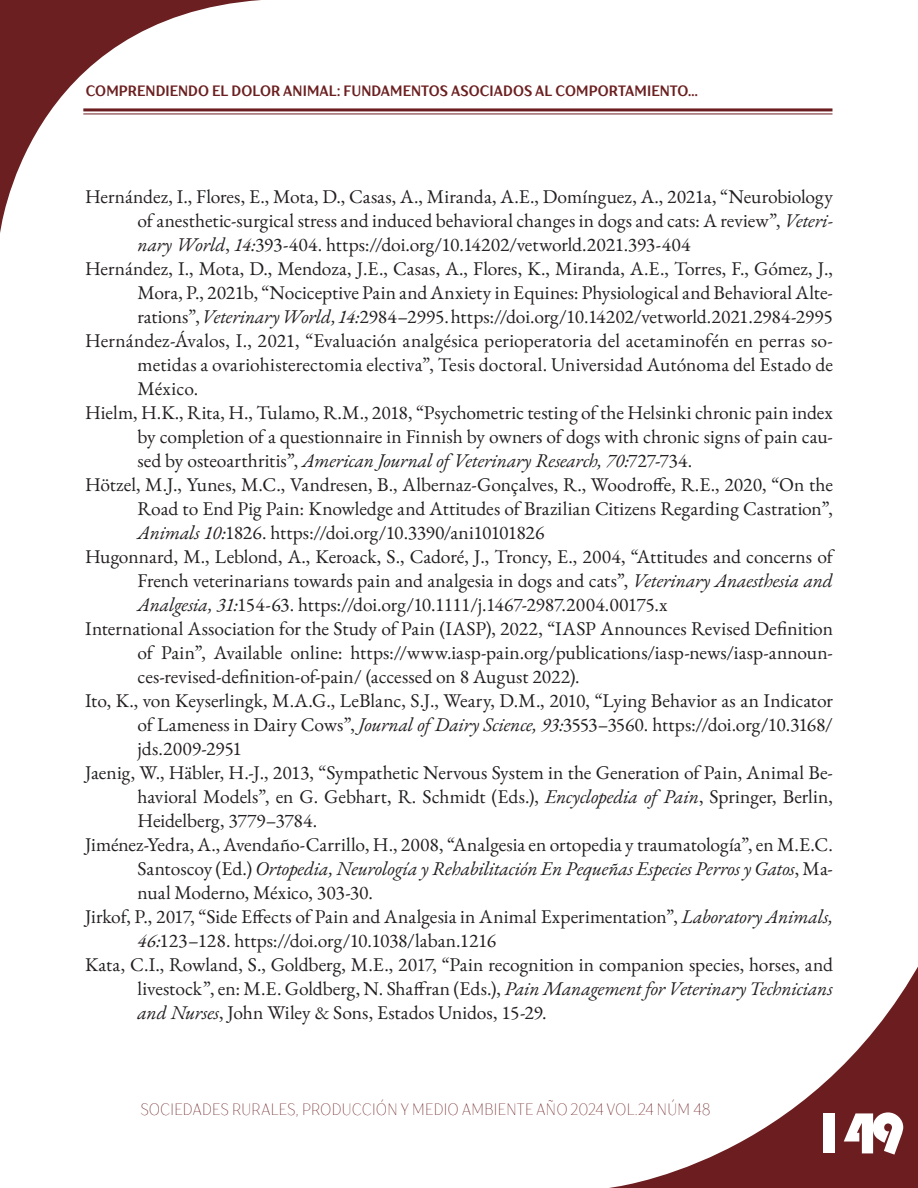
<style>
.page{position:relative;width:918px;height:1188px;background:#fff}
.page>*{position:absolute;margin:0;border:0;box-sizing:border-box;transform-origin:0 0}
.t1{font:60px "Bauhaus 93";color:#fff}
.bibliografia{font:19.5px/24px "EB Garamond";color:#231f20;text-align:justify}
.t2{font:16.5px "TT Drugs Trl Cnd Thin SC850";letter-spacing:-.01em;color:#6a1b1f}
.t3{font:700 15px "TT Drugs Trl Cnd";letter-spacing:.005em;color:#6b1f20}
.s1{font-style:italic}
</style>
<div class="page">
<svg style="left:0;top:0;width:262px;height:233px"></svg>
<svg style="left:609px;top:966px;width:309px;height:222px"></svg>
<hr style="left:83px;top:108px;width:749px;height:3px;background:#6b1d1f">
<hr style="left:83px;top:113px;width:749px;height:1px;background:#6b1d1f">
<p class="t3" style="left:86px;top:81px;width:614px">COMPRENDIENDO EL DOLOR ANIMAL: FUNDAMENTOS ASOCIADOS AL COMPORTAMIENTO...</p>
<p class="bibliografia" style="left:138px;top:184px;width:697px;text-indent:-52px">Hernández, I., Flores, E., Mota, D., Casas, A., Miranda, A.E., Domínguez, A., 2021a, “Neurobiology of anesthetic-surgical stress and induced behavioral changes in dogs and cats: A review”, <span class="s1">Veteri&shy;nary World</span>, <span class="s1">14:</span>393-404. https://doi.org/10.14202/vetworld.2021.393-404</p>
<p class="bibliografia" style="left:138px;top:256px;width:697px;text-indent:-52px">Hernández, I., Mota, D., Mendoza, J.E., Casas, A., Flores, K., Miranda, A.E., Torres, F., Gómez, J., Mora, P., 2021b, “Nociceptive Pain and Anxiety in Equines: Physiological and Behavioral Alte&shy;rations”, <span class="s1">Veterinary World, 14:</span>2984–2995. https://doi.org/10.14202/vetworld.2021.2984-2995</p>
<p class="bibliografia" style="left:138px;top:328px;width:697px;text-indent:-52px">Hernández-Ávalos, I., 2021, “Evaluación analgésica perioperatoria del acetaminofén en perras so&shy;metidas a ovariohisterectomia electiva”, Tesis doctoral. Universidad Autónoma del Estado de México.</p>
<p class="bibliografia" style="left:138px;top:400px;width:697px;text-indent:-52px">Hielm, H.K., Rita, H., Tulamo, R.M., 2018, “Psychometric testing of the Helsinki chronic pain index by completion of a questionnaire in Finnish by owners of dogs with chronic signs of pain cau&shy;sed by osteoarthritis”, <span class="s1">American Journal of Veterinary Research, 70:</span>727-734.</p>
<p class="bibliografia" style="left:138px;top:472px;width:697px;text-indent:-52px">Hötzel, M.J., Yunes, M.C., Vandresen, B., Albernaz-Gonçalves, R., Woodroffe, R.E., 2020, “On the Road to End Pig Pain: Knowledge and Attitudes of Brazilian Citizens Regarding Castration”, <span class="s1">Animals 10:</span>1826. https://doi.org/10.3390/ani10101826</p>
<p class="bibliografia" style="left:138px;top:544px;width:697px;text-indent:-52px">Hugonnard, M., Leblond, A., Keroack, S., Cadoré, J., Troncy, E., 2004, “Attitudes and concerns of French veterinarians towards pain and analgesia in dogs and cats”, <span class="s1">Veterinary Anaesthesia and Analgesia, 31:</span>154-63. https://doi.org/10.1111/j.1467-2987.2004.00175.x</p>
<p class="bibliografia" style="left:138px;top:616px;width:697px;text-indent:-52px">International Association for the Study of Pain (IASP), 2022, “IASP Announces Revised Definition of Pain”, Available online: https://www.iasp-pain.org/publications/iasp-news/iasp-announ&shy;ces-revised-definition-of-pain/ (accessed on 8 August 2022).</p>
<p class="bibliografia" style="left:138px;top:688px;width:697px;text-indent:-52px">Ito, K., von Keyserlingk, M.A.G., LeBlanc, S.J., Weary, D.M., 2010, “Lying Behavior as an Indicator of Lameness in Dairy Cows”, <span class="s1">Journal of Dairy Science, 93:</span>3553–3560. https://doi.org/10.3168/ jds.2009-2951</p>
<p class="bibliografia" style="left:138px;top:760px;width:697px;text-indent:-52px">Jaenig, W., Häbler, H.-J., 2013, “Sympathetic Nervous System in the Generation of Pain, Animal Be&shy;havioral Models”, en G. Gebhart, R. Schmidt (Eds.), <span class="s1">Encyclopedia of Pain</span>, Springer, Berlin, Heidelberg, 3779–3784.</p>
<p class="bibliografia" style="left:138px;top:832px;width:697px;text-indent:-52px">Jiménez-Yedra, A., Avendaño-Carrillo, H., 2008, “Analgesia en ortopedia y traumatología”, en M.E.C.<br>Santoscoy (Ed.) <span class="s1">Ortopedia, Neurología y Rehabilitación En Pequeñas Especies Perros y Gatos</span>, Ma&shy;nual Moderno, México, 303-30.</p>
<p class="bibliografia" style="left:138px;top:904px;width:697px;text-indent:-52px">Jirkof, P., 2017, “Side Effects of Pain and Analgesia in Animal Experimentation”, <span class="s1">Laboratory Animals,<br>46:</span>123–128. https://doi.org/10.1038/laban.1216</p>
<p class="bibliografia" style="left:138px;top:952px;width:697px;text-indent:-52px">Kata, C.I., Rowland, S., Goldberg, M.E., 2017, “Pain recognition in companion species, horses, and livestock”, en: M.E. Goldberg, N. Shaffran (Eds.), <span class="s1">Pain Management for Veterinary Technicians and Nurses</span>, John Wiley &amp; Sons, Estados Unidos, 15-29.</p>
<p class="t2" style="left:140px;top:1099px;width:572px">SOCIEDADES RURALES, PRODUCCIÓN Y MEDIO AMBIENTE AÑO 2024 VOL.24 NÚM 48</p>
<h1 class="t1" style="left:812px;top:1099px;width:95px">149</h1>
</div>
